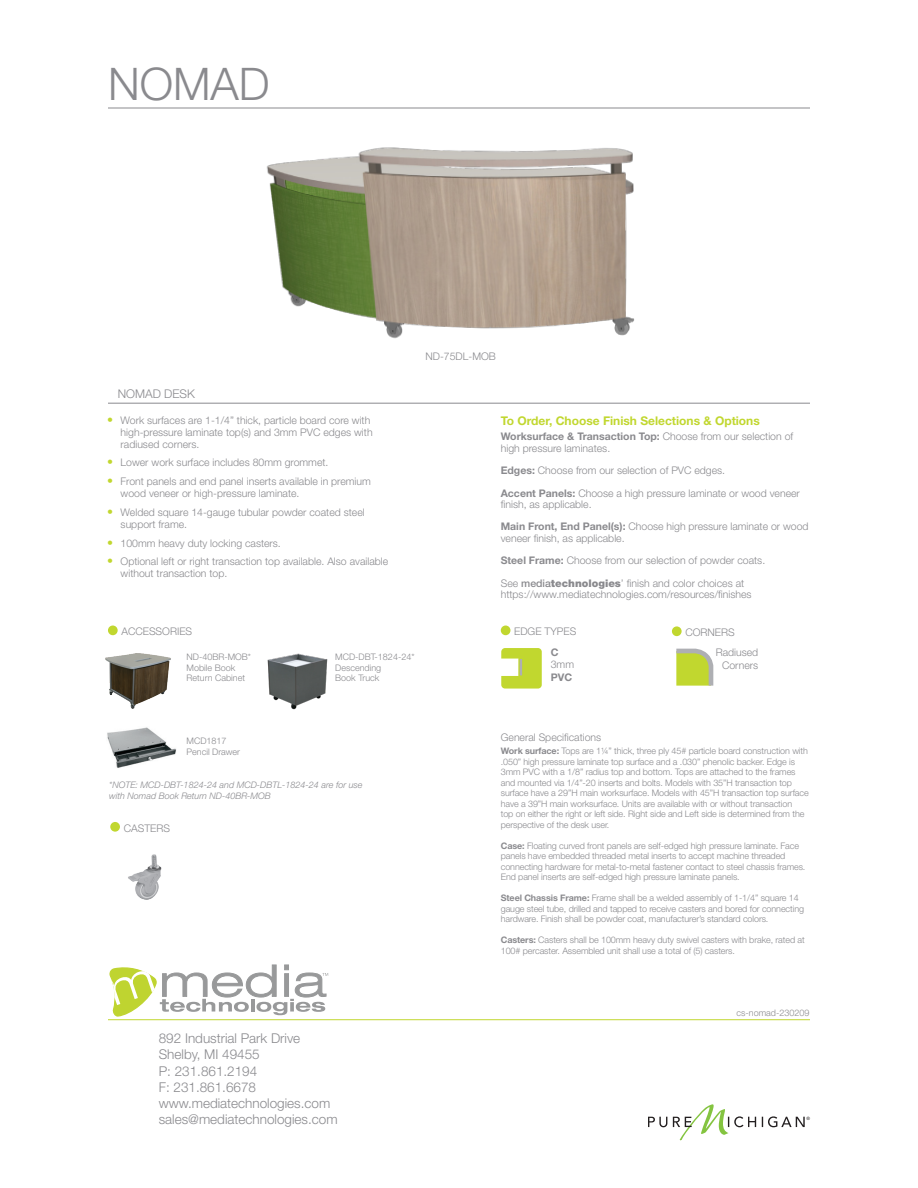
<style>
.page{position:relative;width:918px;height:1188px;background:#fff}
.page>*{position:absolute;margin:0;border:0;box-sizing:border-box;transform-origin:0 0}
.t1{font:300 45px "Helvetica Neue LT Std";color:#8a8a8e}
.t2{font:300 13.5px/16.2px "Helvetica Neue LT Std";color:#8a8a8e}
.Product_Description{font:700 12px "Helvetica Neue LT Std";color:#c1d72f}
.t3{font:300 12px "Helvetica Neue LT Std";color:#8a8a8e}
.Product_Description-2{font:300 10.5px/12px "Helvetica Neue LT Std";color:#8a8a8e}
.Part___Labels{font:300 10.5px "Helvetica Neue LT Std";color:#8a8a8e}
.Part___Labels-2{font:700 10.5px "Helvetica Neue LT Std";color:#8a8a8e}
.Model{font:300 9px/10.5px "Helvetica Neue LT Std";letter-spacing:-.01em;color:#8a8a8e}
.t4{font:italic 300 9px/10.5px "Helvetica Neue LT Std";color:#8a8a8e}
.t5{font:4.5px "Helvetica Neue";color:#231f20}
.s1{font-size:12px;color:#c1d72f}
.s2{font-weight:700}
.s3{font-weight:500}
.s4{font-weight:900}
</style>
<div class="page">
<svg style="left:109px;top:964px;width:219px;height:53px"></svg>
<hr style="left:108px;top:108px;width:702px;height:1px;background:#8a8a8e">
<svg style="left:648px;top:1104px;width:157px;height:36px"></svg>
<hr style="left:108px;top:1019px;width:702px;height:1px;background:#c1d72f">
<div style="left:108px;top:626px;width:10px;height:9px;background:#c1d72f;border-radius:50%"></div>
<img style="left:107px;top:727px;width:69px;height:41px">
<img style="left:267px;top:653px;width:61px;height:57px">
<img style="left:266px;top:147px;width:369px;height:192px">
<hr style="left:108px;top:403px;width:702px;height:1px;background:#8a8a8e">
<svg style="left:501px;top:648px;width:41px;height:41px"></svg>
<div style="left:501px;top:626px;width:9px;height:9px;background:#c1d72f;border-radius:50%"></div>
<div style="left:672px;top:626px;width:10px;height:10px;background:#c1d72f;border-radius:50%"></div>
<svg style="left:676px;top:648px;width:38px;height:38px"></svg>
<div style="left:110px;top:822px;width:10px;height:10px;background:#c1d72f;border-radius:50%"></div>
<img style="left:128px;top:854px;width:34px;height:46px">
<img style="left:105px;top:653px;width:66px;height:56px">
<p class="t1" style="left:108px;top:56px;width:163px">NOMAD</p>
<p class="Product_Description-2" style="left:426px;top:350px;width:72px">ND-75DL-MOB</p>
<p class="t3" style="left:118px;top:386px;width:79px">NOMAD DESK</p>
<p class="Product_Description-2" style="left:121px;top:414px;width:254px;text-indent:-14px"><span class="s1">•</span> Work surfaces are 1-1/4” thick, particle board core with high-pressure laminate top(s) and 3mm PVC edges with radiused corners.</p>
<p class="Product_Description-2" style="left:107px;top:456px;width:223px"><span class="s1">•</span> Lower work surface includes 80mm grommet.</p>
<p class="Product_Description-2" style="left:121px;top:475px;width:252px;text-indent:-14px"><span class="s1">•</span> Front panels and end panel inserts available in premium wood veneer or high-pressure laminate.</p>
<p class="Product_Description-2" style="left:121px;top:506px;width:246px;text-indent:-14px"><span class="s1">•</span> Welded square 14-gauge tubular powder coated steel support frame.</p>
<p class="Product_Description-2" style="left:107px;top:537px;width:175px"><span class="s1">•</span> 100mm heavy duty locking casters.</p>
<p class="Product_Description-2" style="left:121px;top:555px;width:269px;text-indent:-14px"><span class="s1">•</span> Optional left or right transaction top available. Also available without transaction top.</p>
<p class="Product_Description" style="left:501px;top:413px;width:261px">To Order, Choose Finish Selections &amp; Options</p>
<p class="Product_Description-2" style="left:501px;top:431px;width:294px;line-height:11.2px"><span class="s2">Worksurface &amp; Transaction Top:</span> Choose from our selection of high pressure laminates.</p>
<p class="Product_Description-2" style="left:501px;top:464px;width:226px"><span class="s2">Edges:</span> Choose from our selection of PVC edges.</p>
<p class="Product_Description-2" style="left:501px;top:487px;width:301px;line-height:11.2px"><span class="s2">Accent Panels:</span> Choose a high pressure laminate or wood veneer finish, as applicable.</p>
<p class="Product_Description-2" style="left:501px;top:521px;width:309px;line-height:11.2px"><span class="s2">Main Front, End Panel(s):</span> Choose high pressure laminate or wood veneer finish, as applicable.</p>
<p class="Product_Description-2" style="left:501px;top:554px;width:266px"><span class="s2">Steel Frame:</span> Choose from our selection of powder coats.</p>
<p class="Product_Description-2" style="left:501px;top:577px;width:245px">See <span class="s3">media</span><span class="s4">technologies</span>’ finish and color choices at</p>
<p class="Product_Description-2" style="left:501px;top:588px;width:252px">https://www.mediatechnologies.com/resources/finishes</p>
<p class="Part___Labels" style="left:121px;top:625px;width:72px">ACCESSORIES</p>
<p class="Part___Labels" style="left:514px;top:625px;width:64px">EDGE TYPES</p>
<p class="Part___Labels" style="left:685px;top:626px;width:51px">CORNERS</p>
<p class="Model" style="left:187px;top:651px;width:66px">ND-40BR-MOB*</p>
<p class="Model" style="left:187px;top:662px;width:50px">Mobile Book</p>
<p class="Model" style="left:187px;top:672px;width:60px">Return Cabinet</p>
<p class="Model" style="left:335px;top:651px;width:81px">MCD-DBT-1824-24*</p>
<p class="Model" style="left:335px;top:662px;width:48px">Descending</p>
<p class="Model" style="left:335px;top:672px;width:46px">Book Truck</p>
<p class="Part___Labels-2" style="left:551px;top:645px;width:9px">C</p>
<p class="Part___Labels" style="left:551px;top:658px;width:25px">3mm</p>
<p class="Part___Labels-2" style="left:551px;top:671px;width:23px">PVC</p>
<p class="Part___Labels" style="left:716px;top:646px;width:44px">Radiused</p>
<p class="Part___Labels" style="left:722px;top:659px;width:38px">Corners</p>
<p class="Model" style="left:187px;top:736px;width:42px">MCD1817</p>
<p class="Model" style="left:187px;top:746px;width:55px">Pencil Drawer</p>
<p class="t4" style="left:109px;top:780px;width:255px">*NOTE: MCD-DBT-1824-24 and MCD-DBTL-1824-24 are for use with Nomad Book Return ND-40BR-MOB</p>
<p class="Part___Labels" style="left:124px;top:821px;width:48px">CASTERS</p>
<p class="Product_Description-2" style="left:501px;top:731px;width:102px">General Specifications</p>
<p class="Model" style="left:501px;top:746px;width:309px"><span class="s2">Work surface:</span> Tops are 1¼” thick, three ply 45# particle board construction with .050” high pressure laminate top surface and a .030” phenolic backer. Edge is 3mm PVC with a 1/8” radius top and bottom. Tops are attached to the frames and mounted via 1/4”-20 inserts and bolts. Models with 35”H transaction top surface have a 29”H main worksurface. Models with 45”H transaction top surface have a 39”H main worksurface. Units are available with or without transaction<br>top on either the right or left side. Right side and Left side is determined from the perspective of the desk user.</p>
<p class="Model" style="left:501px;top:840px;width:306px"><span class="s2">Case:</span> Floating curved front panels are self-edged high pressure laminate. Face panels have embedded threaded metal inserts to accept machine threaded connecting hardware for metal-to-metal fastener contact to steel chassis frames.<br>End panel inserts are self-edged high pressure laminate panels.</p>
<p class="Model" style="left:501px;top:893px;width:305px"><span class="s2">Steel Chassis Frame:</span> Frame shall be a welded assembly of 1-1/4” square 14 gauge steel tube, drilled and tapped to receive casters and bored for connecting hardware. Finish shall be powder coat, manufacturer’s standard colors.</p>
<p class="Model" style="left:501px;top:935px;width:305px"><span class="s2">Casters:</span> Casters shall be 100mm heavy duty swivel casters with brake, rated at<br>100# percaster. Assembled unit shall use a total of (5) casters.</p>
<h2 class="t2" style="left:159px;top:1030px;width:180px">892 Industrial Park Drive<br>Shelby, MI 49455<br>P: 231.861.2194<br>F: 231.861.6678 www.mediatechnologies.com sales@mediatechnologies.com</h2>
<p class="Model" style="left:737px;top:1007px;width:74px">cs-nomad-230209</p>
<p class="t5" style="left:806px;top:1116px;width:5px">®</p>
</div>
